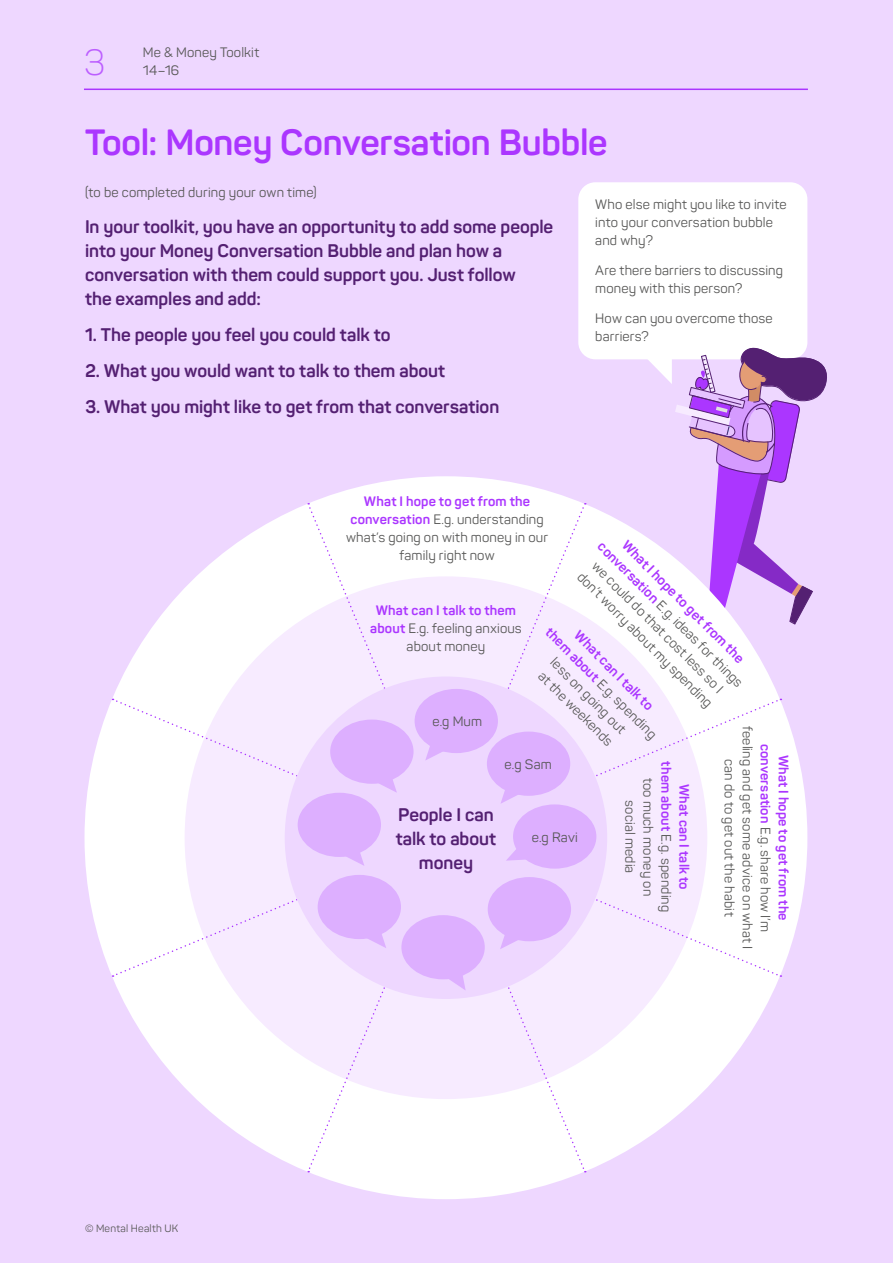
<style>
.page{position:relative;width:893px;height:1263px;background:#eed7ff}
.page>*{position:absolute;margin:0;border:0;box-sizing:border-box;transform-origin:0 0}
.t1{font:700 36px "Panton";letter-spacing:-.005em;color:#ab36ff}
.t2{font:300 36px "Panton";color:#bc5eff}
.t3{font:700 18px/24px "Panton";color:#542072;text-align:center}
.t4{font:13.5px/18px "Panton";letter-spacing:.01em;color:#575756}
.t5{font:700 13.5px "Panton";color:#ab36ff}
.t6{font:10.5px "Panton";letter-spacing:.02em;color:#575756}
.s1{font-weight:700;color:#ab36ff}
</style>
<div class="page">
<hr style="left:84px;top:89px;width:724px;height:1px;background:#ab36ff">
<div style="left:578px;top:182px;width:229px;height:177px;background:#fff;border-radius:17px"></div>
<div style="left:85px;top:476px;width:722px;height:723px;background:#fff;border-radius:50%"></div>
<div style="left:185px;top:576px;width:522px;height:523px;background:#f7ebff;border-radius:50%"></div>
<svg style="left:309px;top:507px;width:275px;height:662px"></svg>
<svg style="left:116px;top:699px;width:664px;height:278px"></svg>
<div style="left:285px;top:676px;width:322px;height:323px;background:#eed7ff;border-radius:50%"></div>
<div style="left:415px;top:689px;width:83px;height:64px;background:#ddafff;border-radius:50%"></div>
<svg style="left:425px;top:745px;width:19px;height:15px"></svg>
<svg style="left:646px;top:348px;width:181px;height:291px"></svg>
<div style="left:513px;top:804px;width:83px;height:65px;background:#ddafff;border-radius:50%"></div>
<svg style="left:506px;top:850px;width:19px;height:11px"></svg>
<div style="left:487px;top:731px;width:83px;height:65px;background:#ddafff;border-radius:50%"></div>
<svg style="left:501px;top:789px;width:21px;height:15px"></svg>
<div style="left:488px;top:877px;width:83px;height:64px;background:#ddafff;border-radius:50%"></div>
<svg style="left:500px;top:933px;width:21px;height:16px"></svg>
<div style="left:298px;top:793px;width:83px;height:64px;background:#ddafff;border-radius:50%"></div>
<svg style="left:345px;top:851px;width:19px;height:15px"></svg>
<div style="left:330px;top:719px;width:84px;height:65px;background:#ddafff;border-radius:50%"></div>
<svg style="left:376px;top:777px;width:21px;height:16px"></svg>
<div style="left:401px;top:915px;width:84px;height:64px;background:#ddafff;border-radius:50%"></div>
<svg style="left:446px;top:974px;width:20px;height:16px"></svg>
<div style="left:318px;top:875px;width:83px;height:64px;background:#ddafff;border-radius:50%"></div>
<svg style="left:365px;top:932px;width:21px;height:16px"></svg>
<h1 class="t2" style="left:84px;top:40px;width:23px">3</h1>
<p class="t4" style="left:143px;top:43px;width:118px">Me &amp; Money Toolkit<br>14–16</p>
<h1 class="t1" style="left:85px;top:120px;width:524px">Tool: Money Conversation Bubble</h1>
<p class="t4" style="left:85px;top:183px;width:233px">(to be completed during your own time)</p>
<h2 class="t3" style="left:85px;top:214px;width:470px;text-align:left">In your toolkit, you have an opportunity to add some people into your Money Conversation Bubble and plan how a conversation with them could support you. Just follow<br>the examples and add:</h2>
<h2 class="t3" style="left:85px;top:322px;width:307px">1. The people you feel you could talk to</h2>
<h2 class="t3" style="left:85px;top:358px;width:362px">2. What you would want to talk to them about</h2>
<h2 class="t3" style="left:85px;top:394px;width:416px">3. What you might like to get from that conversation</h2>
<p class="t4" style="left:595px;top:196px;width:193px">Who else might you like to invite into your conversation bubble and why?</p>
<p class="t4" style="left:595px;top:262px;width:189px">Are there barriers to discussing money with this person?</p>
<p class="t4" style="left:595px;top:310px;width:179px">How can you overcome those barriers?</p>
<p class="t6" style="left:85px;top:1221px;width:95px">© Mental Health UK</p>
<p class="t4" style="left:346px;top:492px;width:203px;text-align:center"><span class="s1">What I hope to get from the conversation</span> E.g. understanding what’s going on with money in our family right now</p>
<p class="t5" style="left:630px;top:537px;width:168px;rotate:45deg">What I hope to get from the</p>
<p class="t4" style="left:607px;top:538px;width:200px;rotate:45deg"><span class="s1">conversation</span> E.g. ideas for things</p>
<p class="t4" style="left:599px;top:555px;width:186px;rotate:45deg">we could do that cost less so I don’t worry about my spending</p>
<p class="t4" style="left:370px;top:601px;width:153px;text-align:center"><span class="s1">What can I talk to them about</span> E.g. feeling anxious about money</p>
<p class="t4" style="left:567px;top:610px;width:152px;text-align:center;rotate:45deg"><span class="s1">What can I talk to<br>them about</span> E.g. spending less on going out<br>at the weekends</p>
<p class="t4" style="left:693px;top:761px;width:152px;text-align:center;rotate:90deg"><span class="s1">What can I talk to<br>them about</span> E.g. spending too much money on social media</p>
<p class="t4" style="left:432px;top:712px;width:51px">e.g Mum</p>
<p class="t4" style="left:792px;top:726px;width:225px;text-align:center;rotate:90deg"><span class="s1">What I hope to get from the conversation</span> E.g. share how I’m feeling and get some advice on what I can do to get out the habit</p>
<p class="t4" style="left:504px;top:755px;width:49px">e.g Sam</p>
<h2 class="t3" style="left:396px;top:802px;width:102px">People I can talk to about money</h2>
<p class="t4" style="left:532px;top:828px;width:48px">e.g Ravi</p>
</div>
